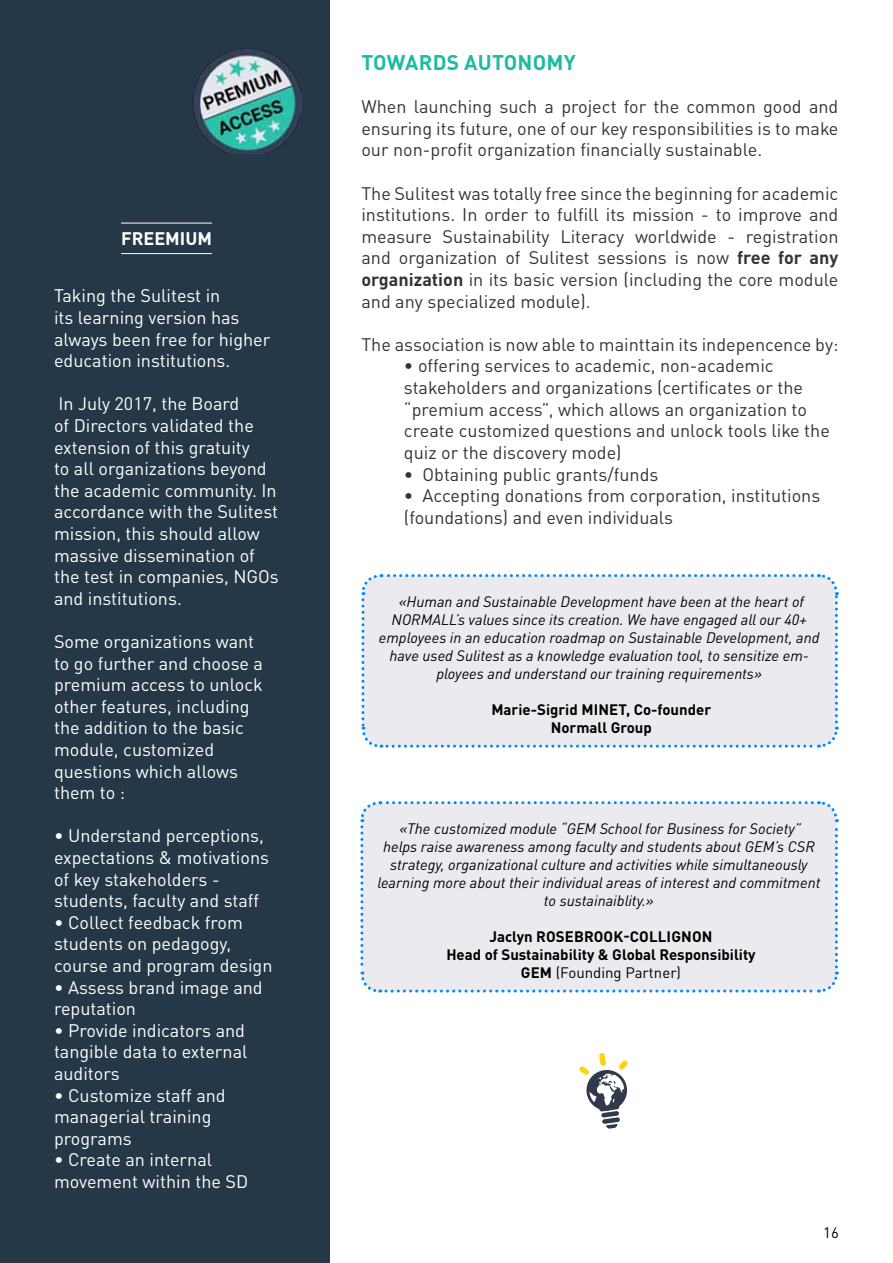
<style>
.page{position:relative;width:893px;height:1263px;background:#fff}
.page>*{position:absolute;margin:0;border:0;box-sizing:border-box;transform-origin:0 0}
.t1{font:700 21px "DINOT";letter-spacing:.01em;color:#1ebba3}
.t2{font:18px/21.6px "DINOT";color:#313438;text-align:justify}
.t3{font:18px/21.6px "DINOT";color:#fff}
.t4{font:700 18px "DINOT";color:#fff}
.t5{font:italic 15px/18px "DINOT";color:#000;text-align:center}
.t6{font:700 15px/18px "DINOT";color:#000}
.t7{font:15px "DINOT";color:#000}
.s1{font-weight:700}
</style>
<div class="page">
<div style="left:0;top:0;width:329px;height:1263px;background:#253848"></div>
<img style="left:192px;top:48px;width:109px;height:106px">
<div style="left:361px;top:574px;width:478px;height:174px;background:#eaeaef"></div>
<div style="left:360px;top:801px;width:479px;height:192px;background:#eaeaef"></div>
<hr style="left:121px;top:223px;width:91px;height:1px;background:#fff">
<hr style="left:121px;top:253px;width:91px;height:1px;background:#fff">
<svg style="left:579px;top:1053px;width:49px;height:76px"></svg>
<p class="t4" style="left:121px;top:226px;width:92px">FREEMIUM</p>
<p class="t3" style="left:54px;top:285px;width:218px">Taking the Sulitest in<br>its learning version has always been free for higher education institutions.</p>
<p class="t3" style="left:54px;top:393px;width:226px">In July 2017, the Board<br>of Directors validated the extension of this gratuity<br>to all organizations beyond the academic community. In accordance with the Sulitest mission, this should allow massive dissemination of the test in companies, NGOs and institutions.</p>
<p class="t3" style="left:54px;top:630px;width:211px">Some organizations want to go further and choose a premium access to unlock other features, including the addition to the basic module, customized questions which allows them to :</p>
<p class="t3" style="left:54px;top:825px;width:217px">• Understand perceptions, expectations &amp; motivations of key stakeholders - students, faculty and staff</p>
<p class="t3" style="left:54px;top:911px;width:220px">• Collect feedback from students on pedagogy, course and program design</p>
<p class="t3" style="left:54px;top:976px;width:210px">• Assess brand image and reputation</p>
<p class="t3" style="left:54px;top:1019px;width:195px">• Provide indicators and tangible data to external auditors</p>
<p class="t3" style="left:54px;top:1084px;width:173px">• Customize staff and managerial training programs</p>
<p class="t3" style="left:54px;top:1149px;width:196px">• Create an internal movement within the SD</p>
<p class="t1" style="left:361px;top:49px;width:216px">TOWARDS AUTONOMY</p>
<p class="t2" style="left:361px;top:96px;width:479px">When launching such a project for the common good and ensuring its future, one of our key responsibilities is to make our non-profit organization financially sustainable.</p>
<p class="t2" style="left:361px;top:182px;width:478px">The Sulitest was totally free since the beginning for academic institutions. In order to fulfill its mission - to improve and measure Sustainability Literacy worldwide - registration and organization of Sulitest sessions is now <span class="s1">free for any organization</span> in its basic version (including the core module and any specialized module).</p>
<p class="t2" style="left:361px;top:333px;width:479px">The association is now able to mainttain its indepencence by:</p>
<p class="t2" style="left:404px;top:355px;width:427px;text-align:left">• offering services to academic, non-academic stakeholders and organizations (certificates or the “premium access”, which allows an organization to create customized questions and unlock tools like the quiz or the discovery mode)</p>
<p class="t2" style="left:404px;top:463px;width:256px">• Obtaining public grants/funds</p>
<p class="t2" style="left:404px;top:484px;width:418px">• Accepting donations from corporation, institutions (foundations) and even individuals</p>
<p class="t5" style="left:379px;top:592px;width:442px">«Human and Sustainable Development have been at the heart of NORMALL’s values since its creation. We have engaged all our 40+ employees in an education roadmap on Sustainable Development, and have used Sulitest as a knowledge evaluation tool, to sensitize em&shy;ployees and understand our training requirements»</p>
<p class="t6" style="left:491px;top:700px;width:112px">Marie-Sigrid Minet</p>
<p class="t6" style="left:551px;top:700px;width:162px;text-indent:75px">, Co-founder<br>Normall Group</p>
<p class="t5" style="left:377px;top:819px;width:445px">«The customized module “GEM School for Business for Society”<br>helps raise awareness among faculty and students about GEM’s CSR strategy, organizational culture and activities while simultaneously learning more about their individual areas of interest and commitment to sustainaiblity.»</p>
<p class="t6" style="left:489px;top:927px;width:68px">Jaclyn Rosebrook</p>
<p class="t6" style="left:623px;top:927px;width:26px">-Collignon</p>
<p class="t6" style="left:446px;top:945px;width:311px">Head of Sustainability &amp; Global Responsibility</p>
<p class="t7" style="left:521px;top:963px;width:162px"><span class="s1">GEM</span> (Founding Partner)</p>
<p class="t7" style="left:823px;top:1224px;width:17px">16</p>
</div>
